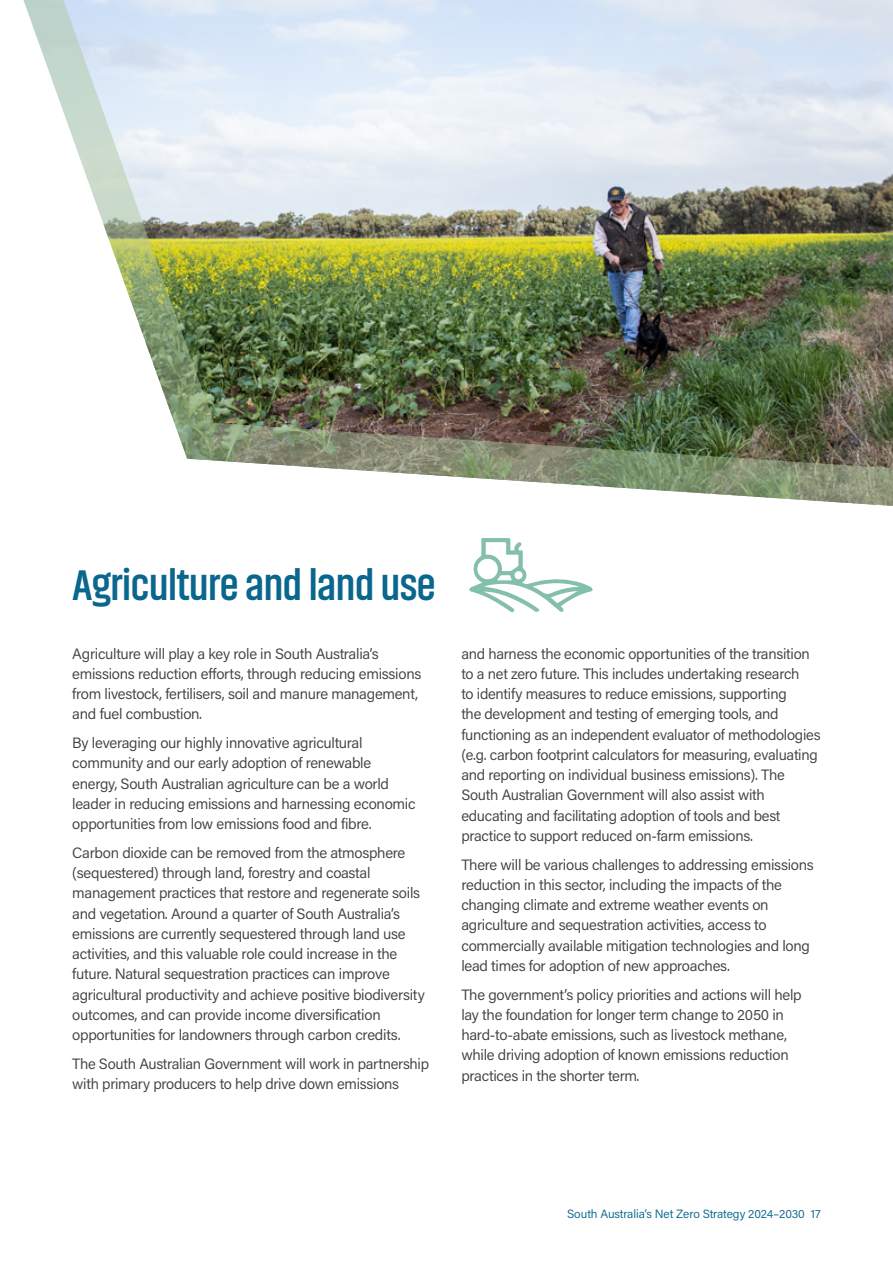
<style>
.page{position:relative;width:893px;height:1263px;background:#fff}
.page>*{position:absolute;margin:0;border:0;box-sizing:border-box;transform-origin:0 0}
.t1{font:700 43.5px "Akhand Gujarati";letter-spacing:-.02em;color:#09668d}
.t2{font:15px/20.2px "Acumin Variable Concept";letter-spacing:-.02em;color:#414042}
.t3{font:12px "Acumin Variable Concept";letter-spacing:-.015em;color:#09668d}
</style>
<div class="page">
<svg style="left:469px;top:538px;width:124px;height:75px"></svg>
<img style="left:23px;top:0;width:870px;height:506px">
<h1 class="t1" style="left:72px;top:559px;width:365px">Agriculture and land use</h1>
<p class="t2" style="left:72px;top:642px;width:351px">Agriculture will play a key role in South Australia’s emissions reduction efforts, through reducing emissions from livestock, fertilisers, soil and manure management, and fuel combustion.</p>
<p class="t2" style="left:72px;top:732px;width:345px">By leveraging our highly innovative agricultural community and our early adoption of renewable energy, South Australian agriculture can be a world leader in reducing emissions and harnessing economic opportunities from low emissions food and fibre.</p>
<p class="t2" style="left:72px;top:842px;width:354px">Carbon dioxide can be removed from the atmosphere (sequestered) through land, forestry and coastal management practices that restore and regenerate soils and vegetation. Around a quarter of South Australia’s emissions are currently sequestered through land use activities, and this valuable role could increase in the future. Natural sequestration practices can improve agricultural productivity and achieve positive biodiversity outcomes, and can provide income diversification opportunities for landowners through carbon credits.</p>
<p class="t2" style="left:72px;top:1053px;width:358px">The South Australian Government will work in partnership with primary producers to help drive down emissions</p>
<p class="t2" style="left:461px;top:642px;width:361px">and harness the economic opportunities of the transition to a net zero future. This includes undertaking research<br>to identify measures to reduce emissions, supporting<br>the development and testing of emerging tools, and functioning as an independent evaluator of methodologies (e.g. carbon footprint calculators for measuring, evaluating and reporting on individual business emissions). The South Australian Government will also assist with educating and facilitating adoption of tools and best practice to support reduced on-farm emissions.</p>
<p class="t2" style="left:461px;top:854px;width:354px">There will be various challenges to addressing emissions reduction in this sector, including the impacts of the changing climate and extreme weather events on agriculture and sequestration activities, access to commercially available mitigation technologies and long lead times for adoption of new approaches.</p>
<p class="t2" style="left:461px;top:984px;width:342px">The government’s policy priorities and actions will help lay the foundation for longer term change to 2050 in hard-to-abate emissions, such as livestock methane, while driving adoption of known emissions reduction practices in the shorter term.</p>
<p class="t3" style="left:567px;top:1206px;width:255px">South Australia’s Net Zero Strategy 2024–2030 17</p>
</div>
